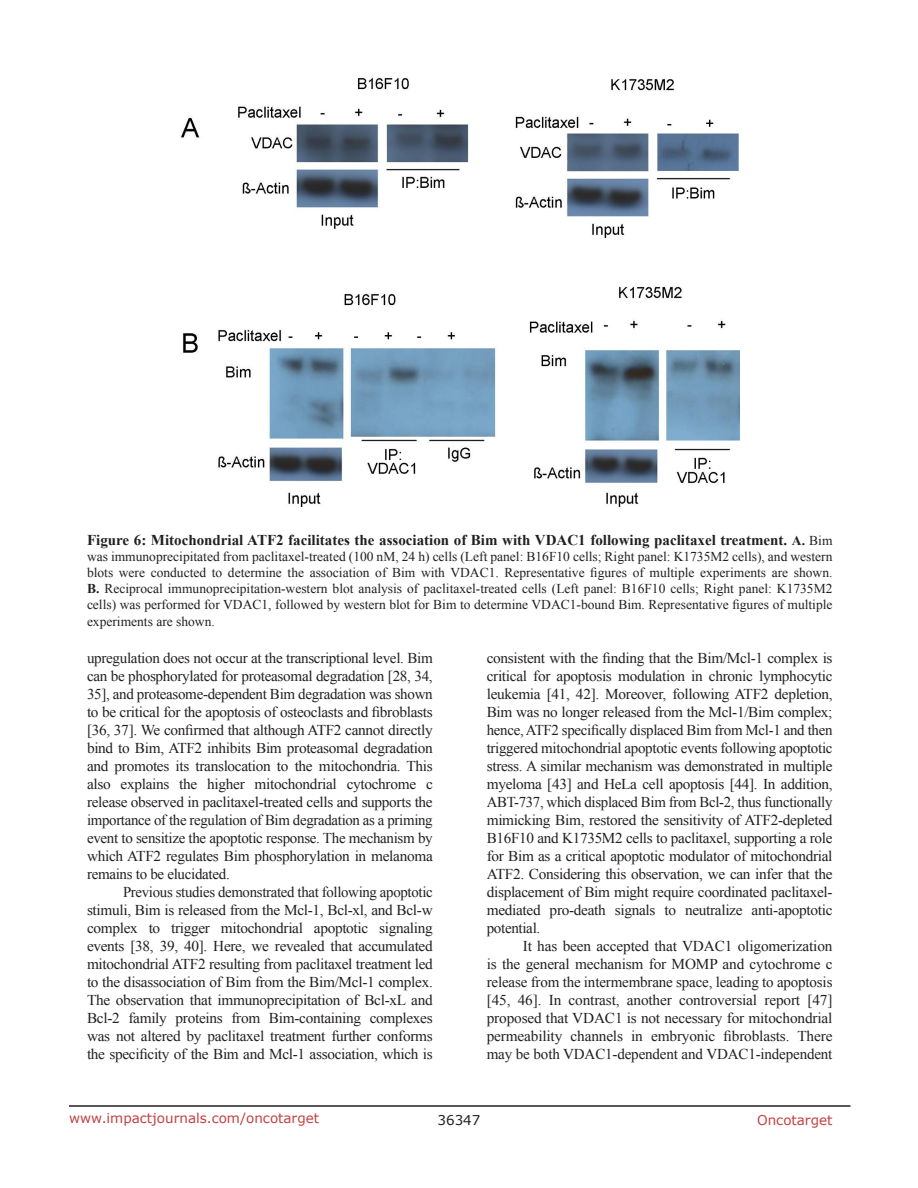
<style>
.page{position:relative;width:918px;height:1188px;background:#fff}
.page>*{position:absolute;margin:0;border:0;box-sizing:border-box;transform-origin:0 0}
.BodyText{font:15px/18px "Times New Roman";letter-spacing:-.02em;color:#231f20;text-align:justify}
.FigureText{font:700 15px "Times New Roman";color:#231f20}
.FigureText-2{font:13.5px/16.2px "Times New Roman";color:#231f20;text-align:justify}
.t1{font:13.5px "Verdana";color:#c24141}
.t2{font:13.5px "Verdana";color:#231f20}
.s1{font-size:13.5px}
.s2{font-weight:400;font-size:13.5px}
.s3{font-weight:700}
</style>
<div class="page">
<hr style="left:69px;top:1105px;width:781px;height:2px;background:#231f20">
<img style="left:181px;top:77px;width:559px;height:430px">
<p class="FigureText" style="left:87px;top:529px;width:747px">Figure 6: Mitochondrial ATF2 facilitates the association of Bim with VDAC1 following paclitaxel treatment. <span class="s1">A.</span> <span class="s2">Bim</span></p>
<p class="FigureText-2" style="left:87px;top:548px;width:747px">was immunoprecipitated from paclitaxel-treated (100 nM, 24 h) cells (Left panel: B16F10 cells; Right panel: K1735M2 cells), and western blots were conducted to determine the association of Bim with VDAC1. Representative figures of multiple experiments are shown.<br><span class="s3">B.</span> Reciprocal immunoprecipitation-western blot analysis of paclitaxel-treated cells (Left panel: B16F10 cells; Right panel: K1735M2 cells) was performed for VDAC1, followed by western blot for Bim to determine VDAC1-bound Bim. Representative figures of multiple experiments are shown.</p>
<p class="BodyText" style="left:87px;top:649px;width:347px">upregulation does not occur at the transcriptional level. Bim can be phosphorylated for proteasomal degradation [28, 34, 35], and proteasome-dependent Bim degradation was shown to be critical for the apoptosis of osteoclasts and fibroblasts [36, 37]. We confirmed that although ATF2 cannot directly bind to Bim, ATF2 inhibits Bim proteasomal degradation and promotes its translocation to the mitochondria. This also explains the higher mitochondrial cytochrome c release observed in paclitaxel-treated cells and supports the importance of the regulation of Bim degradation as a priming event to sensitize the apoptotic response. The mechanism by which ATF2 regulates Bim phosphorylation in melanoma remains to be elucidated.</p>
<p class="BodyText" style="left:87px;top:883px;width:347px;text-indent:36px">Previous studies demonstrated that following apoptotic stimuli, Bim is released from the Mcl-1, Bcl-xl, and Bcl-w complex to trigger mitochondrial apoptotic signaling events [38, 39, 40]. Here, we revealed that accumulated mitochondrial ATF2 resulting from paclitaxel treatment led to the disassociation of Bim from the Bim/Mcl-1 complex.<br>The observation that immunoprecipitation of Bcl-xL and Bcl-2 family proteins from Bim-containing complexes was not altered by paclitaxel treatment further conforms the specificity of the Bim and Mcl-1 association, which is</p>
<p class="BodyText" style="left:487px;top:649px;width:347px">consistent with the finding that the Bim/Mcl-1 complex is critical for apoptosis modulation in chronic lymphocytic leukemia [41, 42]. Moreover, following ATF2 depletion, Bim was no longer released from the Mcl-1/Bim complex; hence, ATF2 specifically displaced Bim from Mcl-1 and then triggered mitochondrial apoptotic events following apoptotic stress. A similar mechanism was demonstrated in multiple myeloma [43] and HeLa cell apoptosis [44]. In addition, ABT-737, which displaced Bim from Bcl-2, thus functionally mimicking Bim, restored the sensitivity of ATF2-depleted B16F10 and K1735M2 cells to paclitaxel, supporting a role for Bim as a critical apoptotic modulator of mitochondrial ATF2. Considering this observation, we can infer that the displacement of Bim might require coordinated paclitaxel&shy;mediated pro-death signals to neutralize anti-apoptotic potential.</p>
<p class="BodyText" style="left:487px;top:937px;width:347px;text-indent:36px">It has been accepted that VDAC1 oligomerization is the general mechanism for MOMP and cytochrome c release from the intermembrane space, leading to apoptosis [45, 46]. In contrast, another controversial report [47] proposed that VDAC1 is not necessary for mitochondrial permeability channels in embryonic fibroblasts. There may be both VDAC1-dependent and VDAC1-independent</p>
<p class="t1" style="left:69px;top:1109px;width:252px">www.impactjournals.com/oncotarget</p>
<p class="t2" style="left:438px;top:1111px;width:44px">36347</p>
<p class="t1" style="left:757px;top:1111px;width:77px">Oncotarget</p>
</div>
